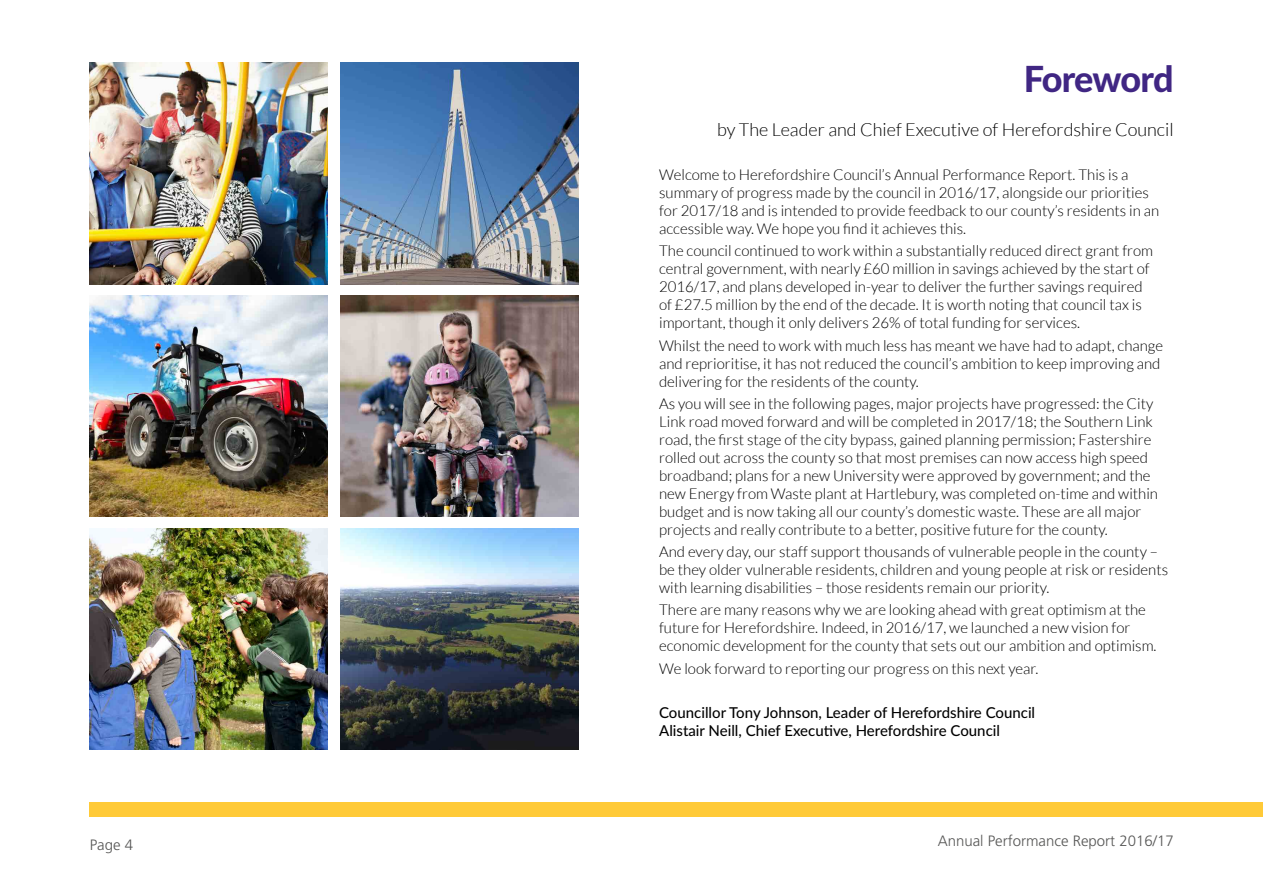
<style>
.page{position:relative;width:1263px;height:893px;background:#fff}
.page>*{position:absolute;margin:0;border:0;box-sizing:border-box;transform-origin:0 0}
.t1{font:800 36px "Lato";letter-spacing:-.03em;color:#402683}
.t2{font:300 18px "Lato";color:#000}
.t3{font:300 15px/18px "Lato";color:#000}
.t4{font:500 15px/18px "Lato";color:#000}
.t5{font:300 15px "Frutiger";color:#575756}
</style>
<div class="page">
<img style="left:340px;top:529px;width:238px;height:221px">
<img style="left:340px;top:63px;width:238px;height:221px">
<img style="left:340px;top:296px;width:238px;height:221px">
<img style="left:89px;top:529px;width:238px;height:221px">
<img style="left:89px;top:63px;width:238px;height:221px">
<img style="left:89px;top:296px;width:238px;height:221px">
<div style="left:89px;top:802px;width:1174px;height:15px;background:#ffca38"></div>
<p class="t1" style="left:1024px;top:52px;width:151px">Foreword</p>
<p class="t2" style="left:717px;top:120px;width:458px">by The Leader and Chief Executive of Herefordshire Council</p>
<p class="t3" style="left:659px;top:166px;width:502px">Welcome to Herefordshire Council’s Annual Performance Report. This is a summary of progress made by the council in 2016/17, alongside our priorities for 2017/18 and is intended to provide feedback to our county’s residents in an accessible way. We hope you find it achieves this.</p>
<p class="t3" style="left:659px;top:242px;width:496px">The council continued to work within a substantially reduced direct grant from central government, with nearly £60 million in savings achieved by the start of 2016/17, and plans developed in-year to deliver the further savings required of £27.5 million by the end of the decade. It is worth noting that council tax is important, though it only delivers 26% of total funding for services.</p>
<p class="t3" style="left:659px;top:336px;width:505px">Whilst the need to work with much less has meant we have had to adapt, change and reprioritise, it has not reduced the council’s ambition to keep improving and delivering for the residents of the county.</p>
<p class="t3" style="left:659px;top:394px;width:500px">As you will see in the following pages, major projects have progressed: the City Link road moved forward and will be completed in 2017/18; the Southern Link road, the first stage of the city bypass, gained planning permission; Fastershire rolled out across the county so that most premises can now access high speed broadband; plans for a new University were approved by government; and the new Energy from Waste plant at Hartlebury, was completed on-time and within budget and is now taking all our county’s domestic waste. These are all major projects and really contribute to a better, positive future for the county.</p>
<p class="t3" style="left:659px;top:543px;width:510px">And every day, our staff support thousands of vulnerable people in the county – be they older vulnerable residents, children and young people at risk or residents with learning disabilities – those residents remain our priority.</p>
<p class="t3" style="left:659px;top:601px;width:499px">There are many reasons why we are looking ahead with great optimism at the future for Herefordshire. Indeed, in 2016/17, we launched a new vision for economic development for the county that sets out our ambition and optimism.</p>
<p class="t3" style="left:659px;top:659px;width:381px">We look forward to reporting our progress on this next year.</p>
<p class="t4" style="left:659px;top:703px;width:378px">Councillor Tony Johnson, Leader of Herefordshire Council<br>Alistair Neill, Chief Executive, Herefordshire Council</p>
<p class="t5" style="left:90px;top:836px;width:45px">Page 4</p>
<p class="t5" style="left:938px;top:832px;width:237px">Annual Performance Report 2016/17</p>
</div>
